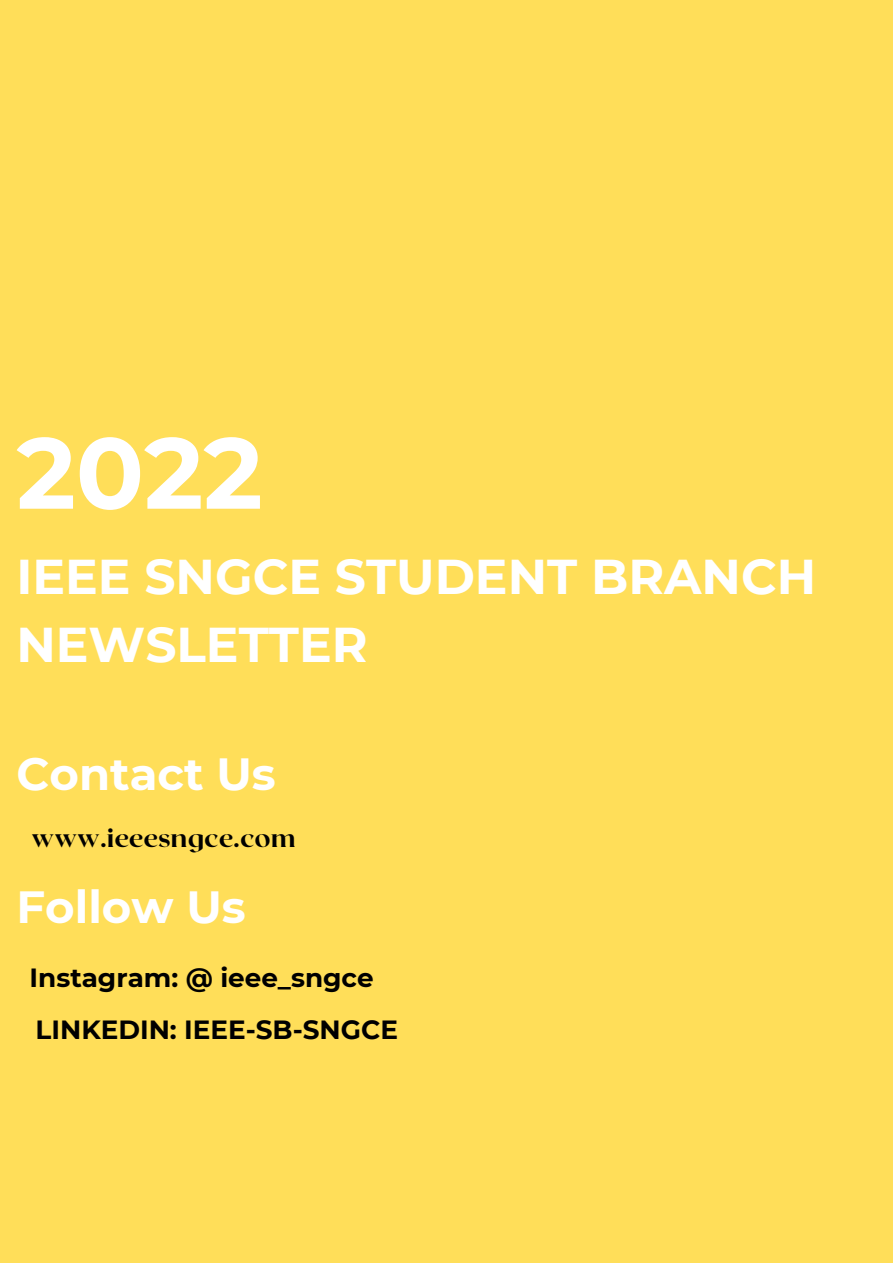
<style>
.page{position:relative;width:893px;height:1263px;background:#ffde59}
.page>*{position:absolute;margin:0;border:0;box-sizing:border-box;transform-origin:0 0}
.t1{font:700 100.5px "Montserrat";color:#fff}
.t2{font:700 48.75px/68.1px "Montserrat";color:#fff}
.t3{font:700 45px "Montserrat";color:#fff}
.t4{font:700 26.25px/51.6px "Montserrat";color:#000}
.t5{font:800 26.25px "Roxborough CF";color:#000}
</style>
<div class="page">
<h1 class="t1" style="left:17px;top:411px;width:248px">2022</h1>
<h2 class="t2" style="left:17px;top:543px;width:801px">IEEE SNGCE STUDENT BRANCH<br>NEWSLETTER</h2>
<h3 class="t3" style="left:17px;top:746px;width:261px">Contact Us</h3>
<p class="t5" style="left:32px;top:821px;width:266px">www.ieeesngce.com</p>
<h3 class="t3" style="left:17px;top:879px;width:231px">Follow Us</h3>
<p class="t4" style="left:30px;top:952px;width:370px">Instagram: @ ieee_sngce<br>LINKEDIN: IEEE-SB-SNGCE</p>
</div>
